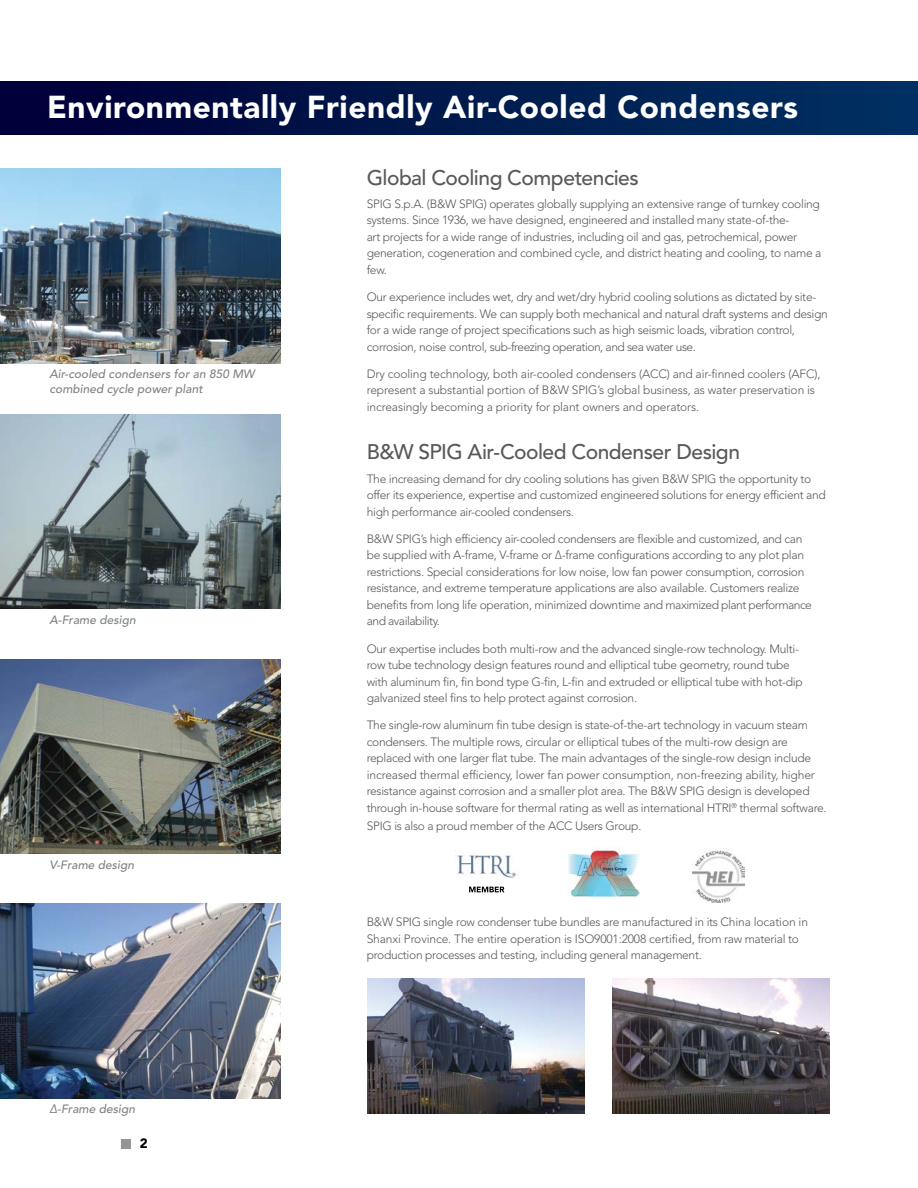
<style>
.page{position:relative;width:918px;height:1188px;background:#fff}
.page>*{position:absolute;margin:0;border:0;box-sizing:border-box;transform-origin:0 0}
.t1{font:900 31.5px "Avenir LT Std";letter-spacing:.02em;color:#fff}
.t2{font:500 21px "Avenir LT Std";letter-spacing:-.025em;color:#58595b}
.t3{font:900 13.5px "Avenir LT Std";color:#000}
.t4{font:300 12px/16.5px "Avenir LT Std";letter-spacing:-.025em;color:#58595b}
.t5{font:italic 500 12px/15px "Avenir LT Std";color:#808285}
</style>
<div class="page">
<div style="left:122px;top:1139px;width:9px;height:10px;background:#939598"></div>
<img style="left:612px;top:978px;width:218px;height:136px">
<img style="left:367px;top:979px;width:218px;height:135px">
<img style="left:0;top:904px;width:281px;height:194px">
<img style="left:0;top:659px;width:281px;height:195px">
<img style="left:0;top:414px;width:281px;height:195px">
<img style="left:0;top:169px;width:281px;height:194px">
<div style="left:0;top:81px;width:918px;height:54px;background:linear-gradient(to right,#000036,#003262)"></div>
<img style="left:569px;top:847px;width:71px;height:52px">
<img style="left:693px;top:848px;width:51px;height:54px">
<svg style="left:469px;top:887px;width:35px;height:5px"></svg>
<img style="left:455px;top:850px;width:63px;height:28px">
<h1 class="t1" style="left:47px;top:88px;width:753px">Environmentally Friendly Air-Cooled Condensers</h1>
<p class="t5" style="left:49px;top:367px;width:207px">Air-cooled condensers for an 850 MW combined cycle power plant</p>
<p class="t5" style="left:49px;top:612px;width:88px">A-Frame design</p>
<p class="t5" style="left:49px;top:857px;width:86px">V-Frame design</p>
<p class="t5" style="left:49px;top:1102px;width:87px">Δ-Frame design</p>
<p class="t3" style="left:140px;top:1135px;width:9px">2</p>
<h2 class="t2" style="left:367px;top:165px;width:274px">Global Cooling Competencies</h2>
<p class="t4" style="left:367px;top:196px;width:456px">SPIG S.p.A. (B&amp;W SPIG) operates globally supplying an extensive range of turnkey cooling systems. Since 1936, we have designed, engineered and installed many state-of-the-<br>art projects for a wide range of industries, including oil and gas, petrochemical, power generation, cogeneration and combined cycle, and district heating and cooling, to name a few.</p>
<p class="t4" style="left:367px;top:289px;width:463px">Our experience includes wet, dry and wet/dry hybrid cooling solutions as dictated by site&shy;specific requirements. We can supply both mechanical and natural draft systems and design for a wide range of project specifications such as high seismic loads, vibration control, corrosion, noise control, sub-freezing operation, and sea water use.</p>
<p class="t4" style="left:367px;top:366px;width:455px">Dry cooling technology, both air-cooled condensers (ACC) and air-finned coolers (AFC), represent a substantial portion of B&amp;W SPIG’s global business, as water preservation is increasingly becoming a priority for plant owners and operators.</p>
<h2 class="t2" style="left:367px;top:440px;width:375px">B&amp;W SPIG Air-Cooled Condenser Design</h2>
<p class="t4" style="left:367px;top:470px;width:461px">The increasing demand for dry cooling solutions has given B&amp;W SPIG the opportunity to offer its experience, expertise and customized engineered solutions for energy efficient and high performance air-cooled condensers.</p>
<p class="t4" style="left:367px;top:530px;width:447px">B&amp;W SPIG’s high efficiency air-cooled condensers are flexible and customized, and can be supplied with A-frame, V-frame or Δ-frame configurations according to any plot plan restrictions. Special considerations for low noise, low fan power consumption, corrosion resistance, and extreme temperature applications are also available. Customers realize benefits from long life operation, minimized downtime and maximized plant performance and availability.</p>
<p class="t4" style="left:367px;top:640px;width:438px">Our expertise includes both multi-row and the advanced single-row technology. Multi&shy;row tube technology design features round and elliptical tube geometry, round tube with aluminum fin, fin bond type G-fin, L-fin and extruded or elliptical tube with hot-dip galvanized steel fins to help protect against corrosion.</p>
<p class="t4" style="left:367px;top:717px;width:461px">The single-row aluminum fin tube design is state-of-the-art technology in vacuum steam condensers. The multiple rows, circular or elliptical tubes of the multi-row design are replaced with one larger flat tube. The main advantages of the single-row design include increased thermal efficiency, lower fan power consumption, non-freezing ability, higher resistance against corrosion and a smaller plot area. The B&amp;W SPIG design is developed through in-house software for thermal rating as well as international HTRI<sup>®</sup> thermal software.</p>
<p class="t4" style="left:367px;top:818px;width:276px">SPIG is also a proud member of the ACC Users Group.</p>
<p class="t4" style="left:367px;top:914px;width:443px">B&amp;W SPIG single row condenser tube bundles are manufactured in its China location in<br>Shanxi Province. The entire operation is ISO9001:2008 certified, from raw material to production processes and testing, including general management.</p>
</div>
